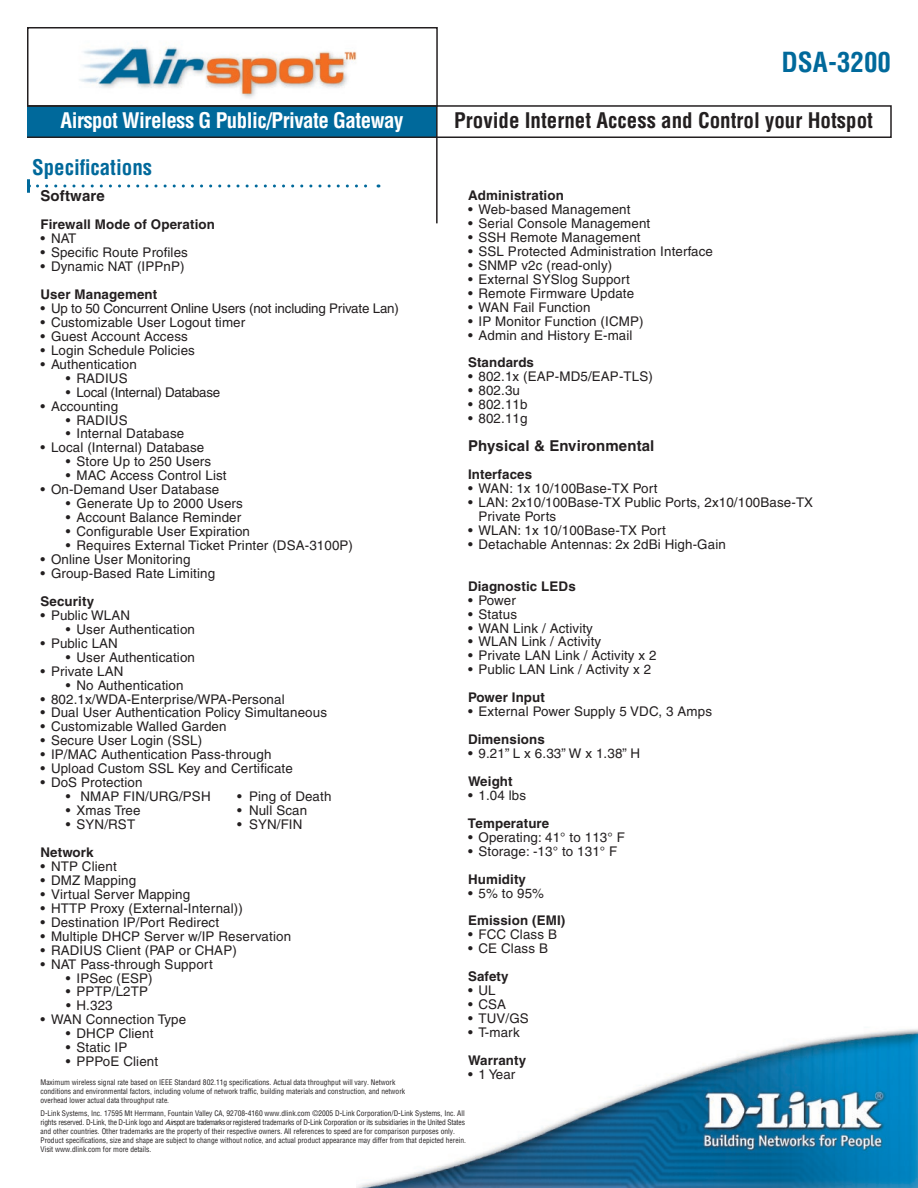
<style>
.page{position:relative;width:918px;height:1188px;background:#fff}
.page>*{position:absolute;margin:0;border:0;box-sizing:border-box;transform-origin:0 0}
.t1{font:700 condensed 27px "Helvetica";color:#00699b}
.t2{font:700 condensed 21px "Helvetica";color:#231f20}
.t3{font:700 condensed 21px "Helvetica";letter-spacing:-.025em;color:#fff}
.t4{font:700 condensed 21px "Helvetica";color:#00699b}
.t5{font:700 15px "Helvetica";letter-spacing:.01em;color:#231f20}
.t6{font:13.35px/14px "Helvetica";letter-spacing:.01em;color:#231f20}
.t7{font:700 13.35px "Helvetica";letter-spacing:.01em;color:#231f20}
.t8{font:13.35px "Helvetica";letter-spacing:-.015em;color:#231f20}
.t9{font:13.35px "Helvetica";letter-spacing:-.02em;color:#231f20}
.t10{font:condensed 7.5px/9px "Helvetica";color:#231f20}
.s1{font-style:italic;font-stretch:normal}
</style>
<div class="page">
<img style="left:357px;top:1029px;width:561px;height:159px">
<div style="left:27px;top:106px;width:409px;height:32px;background:#00699b"></div>
<div style="left:27px;top:27px;width:411px;height:80px;border:2px solid #231f20"></div>
<hr style="left:436px;top:105px;width:2px;height:118px;background:#231f20">
<div style="left:26px;top:105px;width:866px;height:33px;border:2px solid #231f20"></div>
<svg style="left:37px;top:184px;width:342px;height:4px"></svg>
<hr style="left:27px;top:179px;width:3px;height:14px;background:#00699b">
<img style="left:79px;top:45px;width:278px;height:54px">
<h2 class="t3" style="left:61px;top:108px;width:344px">Airspot Wireless G Public/Private Gateway</h2>
<h2 class="t4" style="left:32px;top:154px;width:122px">Specifications</h2>
<h1 class="t1" style="left:781px;top:45px;width:111px">DSA-3200</h1>
<h2 class="t2" style="left:454px;top:107px;width:420px">Provide Internet Access and Control your Hotspot</h2>
<p class="t5" style="left:40px;top:187px;width:66px">Software</p>
<p class="t7" style="left:40px;top:216px;width:176px">Firewall Mode of Operation</p>
<p class="t6" style="left:40px;top:231px;width:37px">• NAT</p>
<p class="t6" style="left:40px;top:245px;width:149px">• Specific Route Profiles</p>
<p class="t6" style="left:40px;top:259px;width:146px">• Dynamic NAT (IPPnP)</p>
<p class="t7" style="left:41px;top:286px;width:118px">User Management</p>
<p class="t8" style="left:40px;top:301px;width:360px">• Up to 50 Concurrent Online Users (not including Private Lan)</p>
<p class="t6" style="left:40px;top:315px;width:206px">• Customizable User Logout timer</p>
<p class="t6" style="left:40px;top:329px;width:149px">• Guest Account Access</p>
<p class="t6" style="left:40px;top:343px;width:156px">• Login Schedule Policies</p>
<p class="t6" style="left:40px;top:357px;width:98px">• Authentication</p>
<p class="t6" style="left:66px;top:371px;width:63px">• RADIUS</p>
<p class="t9" style="left:66px;top:384px;width:156px">• Local (Internal) Database</p>
<p class="t6" style="left:40px;top:399px;width:79px">• Accounting</p>
<p class="t6" style="left:66px;top:413px;width:63px">• RADIUS</p>
<p class="t6" style="left:66px;top:427px;width:120px">• Internal Database</p>
<p class="t6" style="left:40px;top:441px;width:165px">• Local (Internal) Database</p>
<p class="t6" style="left:66px;top:455px;width:147px">• Store Up to 250 Users</p>
<p class="t6" style="left:66px;top:469px;width:162px">• MAC Access Control List</p>
<p class="t6" style="left:40px;top:483px;width:180px">• On-Demand User Database</p>
<p class="t6" style="left:66px;top:497px;width:178px">• Generate Up to 2000 Users</p>
<p class="t6" style="left:66px;top:510px;width:177px">• Account Balance Reminder</p>
<p class="t6" style="left:66px;top:524px;width:186px">• Configurable User Expiration</p>
<p class="t6" style="left:66px;top:538px;width:289px">• Requires External Ticket Printer (DSA-3100P)</p>
<p class="t6" style="left:40px;top:552px;width:152px">• Online User Monitoring</p>
<p class="t6" style="left:40px;top:566px;width:176px">• Group-Based Rate Limiting</p>
<p class="t7" style="left:41px;top:593px;width:55px">Security</p>
<p class="t6" style="left:40px;top:608px;width:91px">• Public WLAN</p>
<p class="t6" style="left:66px;top:622px;width:130px">• User Authentication</p>
<p class="t6" style="left:40px;top:636px;width:79px">• Public LAN</p>
<p class="t6" style="left:66px;top:650px;width:130px">• User Authentication</p>
<p class="t6" style="left:40px;top:664px;width:84px">• Private LAN</p>
<p class="t6" style="left:66px;top:678px;width:119px">• No Authentication</p>
<p class="t6" style="left:40px;top:692px;width:246px">• 802.1x/WDA-Enterprise/WPA-Personal</p>
<p class="t6" style="left:40px;top:706px;width:288px">• Dual User Authentication Policy Simultaneous</p>
<p class="t6" style="left:40px;top:720px;width:188px">• Customizable Walled Garden</p>
<p class="t6" style="left:40px;top:734px;width:163px">• Secure User Login (SSL)</p>
<p class="t6" style="left:40px;top:748px;width:232px">• IP/MAC Authentication Pass-through</p>
<p class="t6" style="left:40px;top:762px;width:254px">• Upload Custom SSL Key and Certificate</p>
<p class="t6" style="left:40px;top:776px;width:104px">• DoS Protection</p>
<p class="t6" style="left:66px;top:789px;width:146px">• NMAP FIN/URG/PSH</p>
<p class="t6" style="left:237px;top:789px;width:96px">• Ping of Death</p>
<p class="t6" style="left:66px;top:803px;width:76px">• Xmas Tree</p>
<p class="t6" style="left:237px;top:803px;width:72px">• Null Scan</p>
<p class="t6" style="left:66px;top:817px;width:71px">• SYN/RST</p>
<p class="t6" style="left:237px;top:817px;width:67px">• SYN/FIN</p>
<p class="t7" style="left:40px;top:844px;width:55px">Network</p>
<p class="t6" style="left:40px;top:859px;width:78px">• NTP Client</p>
<p class="t6" style="left:40px;top:873px;width:97px">• DMZ Mapping</p>
<p class="t6" style="left:40px;top:887px;width:151px">• Virtual Server Mapping</p>
<p class="t6" style="left:40px;top:901px;width:204px">• HTTP Proxy (External-Internal))</p>
<p class="t6" style="left:40px;top:915px;width:180px">• Destination IP/Port Redirect</p>
<p class="t6" style="left:40px;top:929px;width:252px">• Multiple DHCP Server w/IP Reservation</p>
<p class="t6" style="left:40px;top:943px;width:198px">• RADIUS Client (PAP or CHAP)</p>
<p class="t6" style="left:40px;top:957px;width:174px">• NAT Pass-through Support</p>
<p class="t6" style="left:66px;top:971px;width:88px">• IPSec (ESP)</p>
<p class="t6" style="left:66px;top:985px;width:84px">• PPTP/L2TP</p>
<p class="t6" style="left:66px;top:999px;width:48px">• H.323</p>
<p class="t6" style="left:40px;top:1013px;width:147px">• WAN Connection Type</p>
<p class="t6" style="left:66px;top:1027px;width:89px">• DHCP Client</p>
<p class="t6" style="left:66px;top:1041px;width:63px">• Static IP</p>
<p class="t6" style="left:66px;top:1055px;width:94px">• PPPoE Client</p>
<p class="t7" style="left:468px;top:187px;width:97px">Administration</p>
<p class="t6" style="left:468px;top:202px;width:164px">• Web-based Management</p>
<p class="t6" style="left:468px;top:216px;width:184px">• Serial Console Management</p>
<p class="t6" style="left:468px;top:230px;width:174px">• SSH Remote Management</p>
<p class="t6" style="left:468px;top:244px;width:246px">• SSL Protected Administration Interface</p>
<p class="t6" style="left:468px;top:258px;width:146px">• SNMP v2c (read-only)</p>
<p class="t6" style="left:468px;top:272px;width:163px">• External SYSlog Support</p>
<p class="t6" style="left:468px;top:286px;width:168px">• Remote Firmware Update</p>
<p class="t6" style="left:468px;top:300px;width:124px">• WAN Fail Function</p>
<p class="t6" style="left:468px;top:314px;width:177px">• IP Monitor Function (ICMP)</p>
<p class="t6" style="left:468px;top:328px;width:166px">• Admin and History E-mail</p>
<p class="t7" style="left:468px;top:355px;width:68px">Standards</p>
<p class="t6" style="left:468px;top:370px;width:186px">• 802.1x (EAP-MD5/EAP-TLS)</p>
<p class="t6" style="left:468px;top:384px;width:53px">• 802.3u</p>
<p class="t6" style="left:468px;top:398px;width:61px">• 802.11b</p>
<p class="t6" style="left:468px;top:412px;width:61px">• 802.11g</p>
<p class="t5" style="left:468px;top:437px;width:188px">Physical &amp; Environmental</p>
<p class="t7" style="left:468px;top:466px;width:66px">Interfaces</p>
<p class="t6" style="left:468px;top:481px;width:191px">• WAN: 1x 10/100Base-TX Port</p>
<p class="t6" style="left:478px;top:495px;width:336px;text-indent:-10px">• LAN: 2x10/100Base-TX Public Ports, 2x10/100Base-TX<br>Private Ports</p>
<p class="t6" style="left:468px;top:523px;width:199px">• WLAN: 1x 10/100Base-TX Port</p>
<p class="t6" style="left:468px;top:537px;width:259px">• Detachable Antennas: 2x 2dBi High-Gain</p>
<p class="t7" style="left:468px;top:578px;width:109px">Diagnostic LEDs</p>
<p class="t6" style="left:468px;top:593px;width:49px">• Power</p>
<p class="t6" style="left:468px;top:607px;width:51px">• Status</p>
<p class="t6" style="left:468px;top:621px;width:126px">• WAN Link / Activity</p>
<p class="t6" style="left:468px;top:635px;width:135px">• WLAN Link / Activity</p>
<p class="t6" style="left:468px;top:649px;width:190px">• Private LAN Link / Activity x 2</p>
<p class="t6" style="left:468px;top:663px;width:185px">• Public LAN Link / Activity x 2</p>
<p class="t7" style="left:468px;top:689px;width:79px">Power Input</p>
<p class="t6" style="left:468px;top:705px;width:246px">• External Power Supply 5 VDC, 3 Amps</p>
<p class="t7" style="left:468px;top:731px;width:78px">Dimensions</p>
<p class="t6" style="left:468px;top:746px;width:174px">• 9.21” L x 6.33” W x 1.38” H</p>
<p class="t7" style="left:468px;top:773px;width:46px">Weight</p>
<p class="t6" style="left:468px;top:788px;width:60px">• 1.04 lbs</p>
<p class="t7" style="left:468px;top:815px;width:83px">Temperature</p>
<p class="t6" style="left:468px;top:830px;width:159px">• Operating: 41° to 113° F</p>
<p class="t6" style="left:468px;top:844px;width:151px">• Storage: -13° to 131° F</p>
<p class="t7" style="left:468px;top:871px;width:60px">Humidity</p>
<p class="t6" style="left:468px;top:886px;width:78px">• 5% to 95%</p>
<p class="t7" style="left:468px;top:913px;width:99px">Emission (EMI)</p>
<p class="t6" style="left:468px;top:928px;width:90px">• FCC Class B</p>
<p class="t6" style="left:468px;top:942px;width:81px">• CE Class B</p>
<p class="t7" style="left:468px;top:968px;width:42px">Safety</p>
<p class="t6" style="left:468px;top:984px;width:29px">• UL</p>
<p class="t6" style="left:468px;top:998px;width:40px">• CSA</p>
<p class="t6" style="left:468px;top:1011px;width:62px">• TUV/GS</p>
<p class="t6" style="left:468px;top:1025px;width:53px">• T-mark</p>
<p class="t7" style="left:468px;top:1052px;width:60px">Warranty</p>
<p class="t6" style="left:468px;top:1067px;width:49px">• 1 Year</p>
<p class="t10" style="left:40px;top:1078px;width:366px">Maximum wireless signal rate based on IEEE Standard 802.11g specifications. Actual data throughput will vary. Network conditions and environmental factors, including volume of network traffic, building materials and construction, and network overhead lower actual data throughput rate.</p>
<p class="t10" style="left:40px;top:1109px;width:427px">D-Link Systems, Inc. 17595 Mt Herrmann, Fountain Valley CA, 92708-4160 www.dlink.com ©2005 D-Link Corporation/D-Link Systems, Inc. All rights reserved. D-Link, the D-Link logo and <span class="s1">Air</span>spot are trademarks or registered trademarks of D-Link Corporation or its subsidiaries in the United States and other countries. Other trademarks are the property of their respective owners. All references to speed are for comparison purposes only.<br>Product specifications, size and shape are subject to change without notice, and actual product appearance may differ from that depicted herein.<br>Visit www.dlink.com for more details.</p>
</div>
